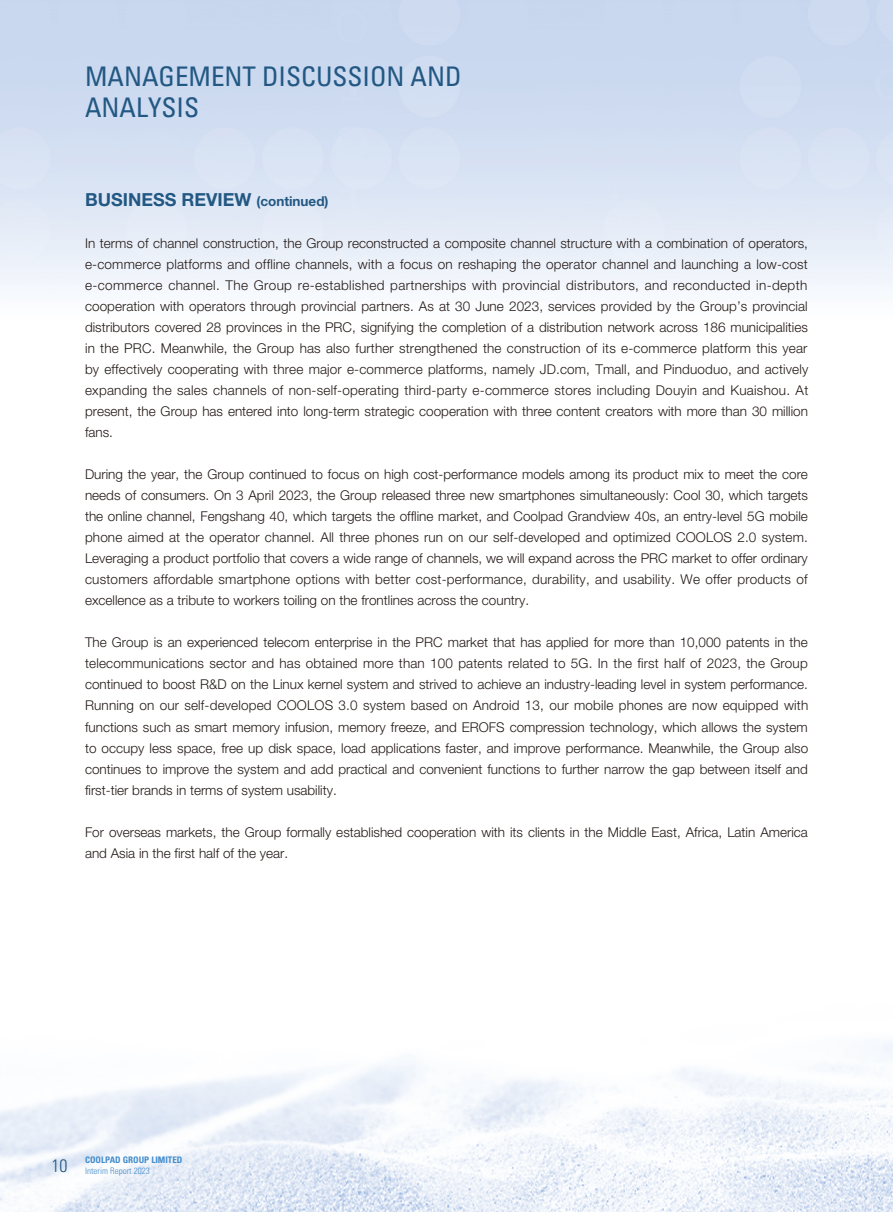
<style>
.page{position:relative;width:893px;height:1212px;background:#fff}
.page>*{position:absolute;margin:0;border:0;box-sizing:border-box;transform-origin:0 0}
.t1{font:condensed 27px/31.5px "Univers LT Std";color:#225883}
.t2{font:700 18px "Helvetica Neue LT Std";color:#225883}
.t3{font:300 13.5px/21px "Helvetica Neue LT Std";color:#231916;text-align:justify}
.t4{font:700 condensed 9px/10.8px "Univers LT Std";color:#428ccc}
.s1{font-size:13.5px}
.s2{font-weight:300}
</style>
<div class="page">
<img style="left:0;top:0;width:893px;height:1212px">
<h1 class="t1" style="left:85px;top:60px;width:378px">MANAGEMENT DISCUSSION AND<br>ANALYSIS</h1>
<h2 class="t2" style="left:85px;top:189px;width:245px">BUSINESS REVIEW <span class="s1">(continued)</span></h2>
<p class="t3" style="left:85px;top:233px;width:725px">In terms of channel construction, the Group reconstructed a composite channel structure with a combination of operators, e-commerce platforms and offline channels, with a focus on reshaping the operator channel and launching a low-cost e-commerce channel. The Group re-established partnerships with provincial distributors, and reconducted in-depth cooperation with operators through provincial partners. As at 30 June 2023, services provided by the Group’s provincial distributors covered 28 provinces in the PRC, signifying the completion of a distribution network across 186 municipalities in the PRC. Meanwhile, the Group has also further strengthened the construction of its e-commerce platform this year by effectively cooperating with three major e-commerce platforms, namely JD.com, Tmall, and Pinduoduo, and actively expanding the sales channels of non-self-operating third-party e-commerce stores including Douyin and Kuaishou. At present, the Group has entered into long-term strategic cooperation with three content creators with more than 30 million fans.</p>
<p class="t3" style="left:85px;top:464px;width:724px">During the year, the Group continued to focus on high cost-performance models among its product mix to meet the core needs of consumers. On 3 April 2023, the Group released three new smartphones simultaneously: Cool 30, which targets the online channel, Fengshang 40, which targets the offline market, and Coolpad Grandview 40s, an entry-level 5G mobile phone aimed at the operator channel. All three phones run on our self-developed and optimized COOLOS 2.0 system.<br>Leveraging a product portfolio that covers a wide range of channels, we will expand across the PRC market to offer ordinary customers affordable smartphone options with better cost-performance, durability, and usability. We offer products of excellence as a tribute to workers toiling on the frontlines across the country.</p>
<p class="t3" style="left:85px;top:632px;width:725px">The Group is an experienced telecom enterprise in the PRC market that has applied for more than 10,000 patents in the telecommunications sector and has obtained more than 100 patents related to 5G. In the first half of 2023, the Group continued to boost R&amp;D on the Linux kernel system and strived to achieve an industry-leading level in system performance.<br>Running on our self-developed COOLOS 3.0 system based on Android 13, our mobile phones are now equipped with functions such as smart memory infusion, memory freeze, and EROFS compression technology, which allows the system to occupy less space, free up disk space, load applications faster, and improve performance. Meanwhile, the Group also continues to improve the system and add practical and convenient functions to further narrow the gap between itself and first-tier brands in terms of system usability.</p>
<p class="t3" style="left:85px;top:821px;width:724px">For overseas markets, the Group formally established cooperation with its clients in the Middle East, Africa, Latin America and Asia in the first half of the year.</p>
<p class="t4" style="left:52px;top:1155px;width:132px;text-indent:34px">COOLPAD GROUP LIMITED<br><sup>10</sup> <span class="s2">Interim Report 2023</span></p>
</div>
